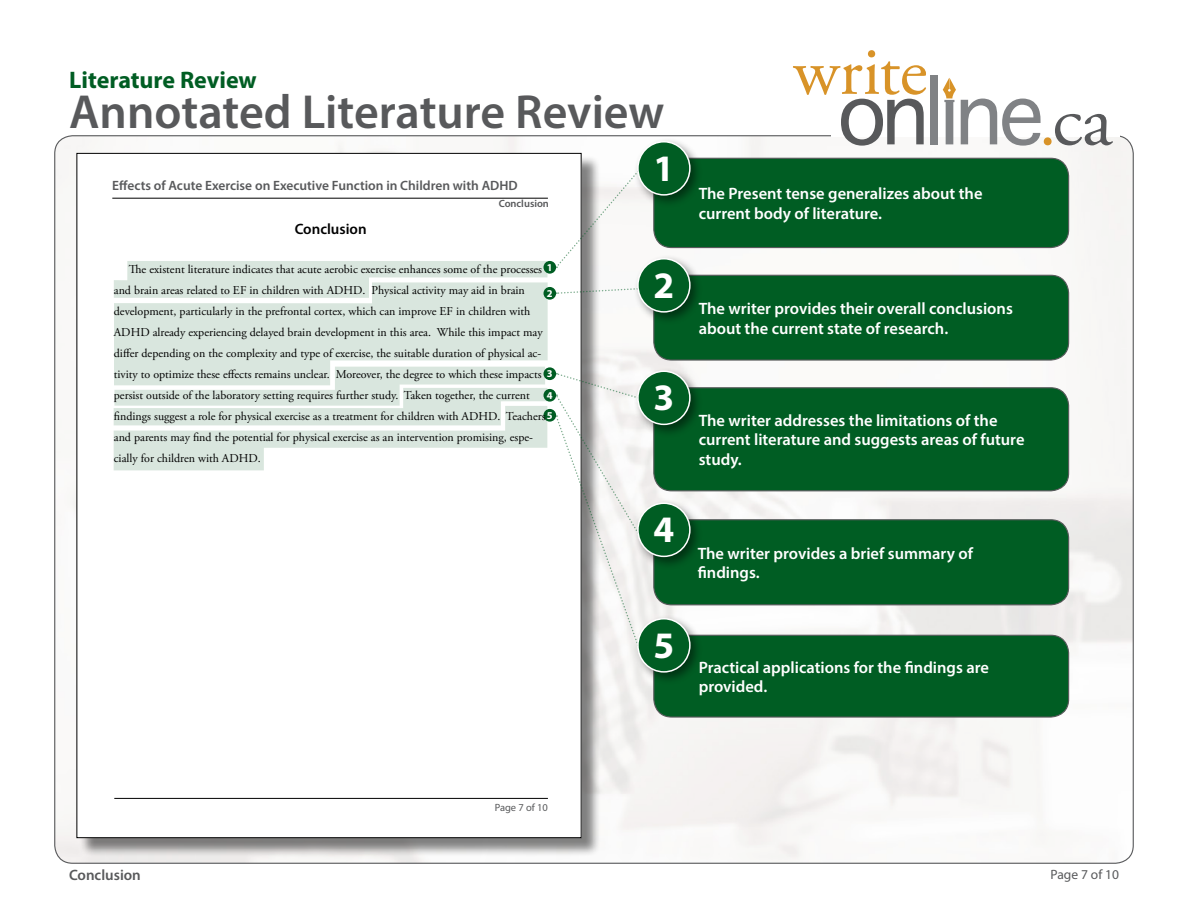
<style>
.page{position:relative;width:1188px;height:918px;background:#fff}
.page>*{position:absolute;margin:0;border:0;box-sizing:border-box;transform-origin:0 0}
.t1{font:69.9px "Adobe Garamond Pro";color:#d89328}
.t2{font:600 48px "Myriad Pro";color:#58595b}
.Circletext-large{font:700 37.5px "Myriad Pro";color:#fff}
.t3{font:700 24px "Myriad Pro";color:#005d23}
.Paragraph_Text_-_Lar{font:600 16.5px/19.5px "Myriad Pro";color:#fff}
.t4{font:600 15px "Myriad Pro";color:#58595b}
.Paper_Section_Title{font:600 15px "Myriad Pro";color:#000}
.Paper_Title{font:600 13.5px "Myriad Pro";color:#58595b}
.t5{font:13.5px "Myriad Pro";color:#58595b}
.t6{font:12px/21px "Adobe Garamond Pro";color:#000}
.t7{font:600 10.5px "Myriad Pro";color:#58595b}
.t8{font:10.5px "Myriad Pro";color:#58595b}
.Circletext-Small{font:700 10.5px "Myriad Pro";color:#fff}
</style>
<div class="page">
<img style="left:55px;top:136px;width:1078px;height:727px">
<div style="left:832px;top:54px;width:288px;height:83px;background:#fff"></div>
<div style="left:868px;top:50px;width:7px;height:7px;background:#d89328;border-radius:50%"></div>
<div style="left:930px;top:75px;width:8px;height:69px;background:#808285"></div>
<svg style="left:1055px;top:114px;width:58px;height:31px"></svg>
<svg style="left:793px;top:61px;width:133px;height:85px"></svg>
<svg style="left:943px;top:78px;width:98px;height:68px"></svg>
<div style="left:78px;top:155px;width:522px;height:702px;background:#000;opacity:.49"></div>
<div style="left:77px;top:153px;width:504px;height:685px;background:#fff"></div>
<hr style="left:112px;top:198px;width:436px;height:1px;background:#000">
<hr style="left:114px;top:798px;width:434px;height:1px;background:#000">
<svg style="left:555px;top:372px;width:84px;height:274px"></svg>
<svg style="left:556px;top:287px;width:78px;height:8px"></svg>
<svg style="left:555px;top:171px;width:84px;height:97px"></svg>
<svg style="left:114px;top:261px;width:434px;height:21px"></svg>
<div style="left:654px;top:158px;width:415px;height:90px;background:#005d23;border-radius:18px"></div>
<div style="left:653px;top:158px;width:416px;height:90px;border:1px solid #58595b;border-radius:18px"></div>
<div style="left:634px;top:138px;width:70px;height:70px;background:#000;opacity:.46"></div>
<div style="left:638px;top:142px;width:52px;height:53px;background:#005d23;border-radius:50%"></div>
<div style="left:637px;top:141px;width:54px;height:55px;border:2px solid #fff;border-radius:50%"></div>
<div style="left:654px;top:275px;width:415px;height:85px;background:#005d23;border-radius:18px"></div>
<div style="left:653px;top:275px;width:416px;height:86px;border:1px solid #58595b;border-radius:18px"></div>
<div style="left:634px;top:255px;width:70px;height:70px;background:#000;opacity:.46"></div>
<div style="left:638px;top:259px;width:52px;height:53px;background:#005d23;border-radius:50%"></div>
<div style="left:637px;top:258px;width:54px;height:55px;border:2px solid #fff;border-radius:50%"></div>
<div style="left:654px;top:388px;width:415px;height:103px;background:#005d23;border-radius:18px"></div>
<div style="left:653px;top:387px;width:416px;height:104px;border:1px solid #58595b;border-radius:18px"></div>
<div style="left:634px;top:367px;width:70px;height:71px;background:#000;opacity:.46"></div>
<div style="left:638px;top:371px;width:52px;height:53px;background:#005d23;border-radius:50%"></div>
<div style="left:637px;top:370px;width:54px;height:55px;border:2px solid #fff;border-radius:50%"></div>
<div style="left:654px;top:520px;width:415px;height:85px;background:#005d23;border-radius:18px"></div>
<div style="left:653px;top:519px;width:416px;height:86px;border:1px solid #58595b;border-radius:18px"></div>
<div style="left:634px;top:499px;width:70px;height:71px;background:#000;opacity:.46"></div>
<div style="left:638px;top:503px;width:52px;height:53px;background:#005d23;border-radius:50%"></div>
<div style="left:637px;top:502px;width:54px;height:55px;border:2px solid #fff;border-radius:50%"></div>
<div style="left:654px;top:635px;width:415px;height:82px;background:#005d23;border-radius:18px"></div>
<div style="left:653px;top:635px;width:416px;height:83px;border:1px solid #58595b;border-radius:18px"></div>
<div style="left:634px;top:615px;width:70px;height:70px;background:#000;opacity:.46"></div>
<div style="left:638px;top:619px;width:52px;height:53px;background:#005d23;border-radius:50%"></div>
<div style="left:637px;top:618px;width:54px;height:55px;border:2px solid #fff;border-radius:50%"></div>
<svg style="left:114px;top:282px;width:434px;height:98px;fill:#d9e6de"></svg>
<svg style="left:114px;top:367px;width:433px;height:103px"></svg>
<div style="left:544px;top:261px;width:12px;height:13px;background:#005d23;border-radius:50%"></div>
<div style="left:544px;top:287px;width:12px;height:13px;background:#005d23;border-radius:50%"></div>
<div style="left:544px;top:367px;width:12px;height:13px;background:#005d23;border-radius:50%"></div>
<div style="left:544px;top:389px;width:12px;height:13px;background:#005d23;border-radius:50%"></div>
<div style="left:544px;top:409px;width:12px;height:13px;background:#005d23;border-radius:50%"></div>
<h3 class="t3" style="left:69px;top:64px;width:189px">Literature Review</h3>
<h2 class="t2" style="left:69px;top:82px;width:597px">Annotated Literature Review</h2>
<p class="Paper_Title" style="left:112px;top:177px;width:407px">Effects of Acute Exercise on Executive Function in Children with ADHD</p>
<p class="t7" style="left:499px;top:197px;width:52px">Conclusion</p>
<p class="Paper_Section_Title" style="left:295px;top:219px;width:73px">Conclusion</p>
<p class="t6" style="left:114px;top:259px;width:433px;text-indent:15px">The existent literature indicates that acute aerobic exercise enhances some of the processes and brain areas related to EF in children with ADHD. Physical activity may aid in brain development, particularly in the prefrontal cortex, which can improve EF in children with ADHD already experiencing delayed brain development in this area. While this impact may differ depending on the complexity and type of exercise, the suitable duration of physical ac&shy;tivity to optimize these effects remains unclear. Moreover, the degree to which these impacts persist outside of the laboratory setting requires further study. Taken together, the current findings suggest a role for physical exercise as a treatment for children with ADHD. Teachers and parents may find the potential for physical exercise as an intervention promising, espe&shy;cially for children with ADHD.</p>
<p class="Circletext-Small" style="left:547px;top:260px;width:7px">1</p>
<p class="Circletext-Small" style="left:547px;top:286px;width:7px">2</p>
<p class="Circletext-Small" style="left:547px;top:367px;width:7px">3</p>
<p class="Circletext-Small" style="left:547px;top:388px;width:7px">4</p>
<p class="Circletext-Small" style="left:547px;top:408px;width:7px">5</p>
<p class="Circletext-large" style="left:653px;top:144px;width:22px">1</p>
<p class="Circletext-large" style="left:653px;top:261px;width:22px">2</p>
<p class="Circletext-large" style="left:653px;top:373px;width:22px">3</p>
<p class="Circletext-large" style="left:653px;top:505px;width:22px">4</p>
<p class="Circletext-large" style="left:653px;top:621px;width:22px">5</p>
<p class="Paragraph_Text_-_Lar" style="left:699px;top:184px;width:285px">The Present tense generalizes about the current body of literature.</p>
<h1 class="t1" style="left:1039px;top:80px;width:19px">.</h1>
<p class="Paragraph_Text_-_Lar" style="left:699px;top:298px;width:316px">The writer provides their overall conclusions about the current state of research.</p>
<p class="Paragraph_Text_-_Lar" style="left:699px;top:410px;width:327px">The writer addresses the limitations of the current literature and suggests areas of future study.</p>
<p class="Paragraph_Text_-_Lar" style="left:698px;top:543px;width:277px">The writer provides a brief summary of findings.</p>
<p class="Paragraph_Text_-_Lar" style="left:699px;top:657px;width:292px">Practical applications for the findings are provided.</p>
<p class="t8" style="left:495px;top:801px;width:55px">Page 7 of 10</p>
<p class="t4" style="left:69px;top:865px;width:73px">Conclusion</p>
<p class="t5" style="left:1051px;top:866px;width:70px">Page 7 of 10</p>
</div>
